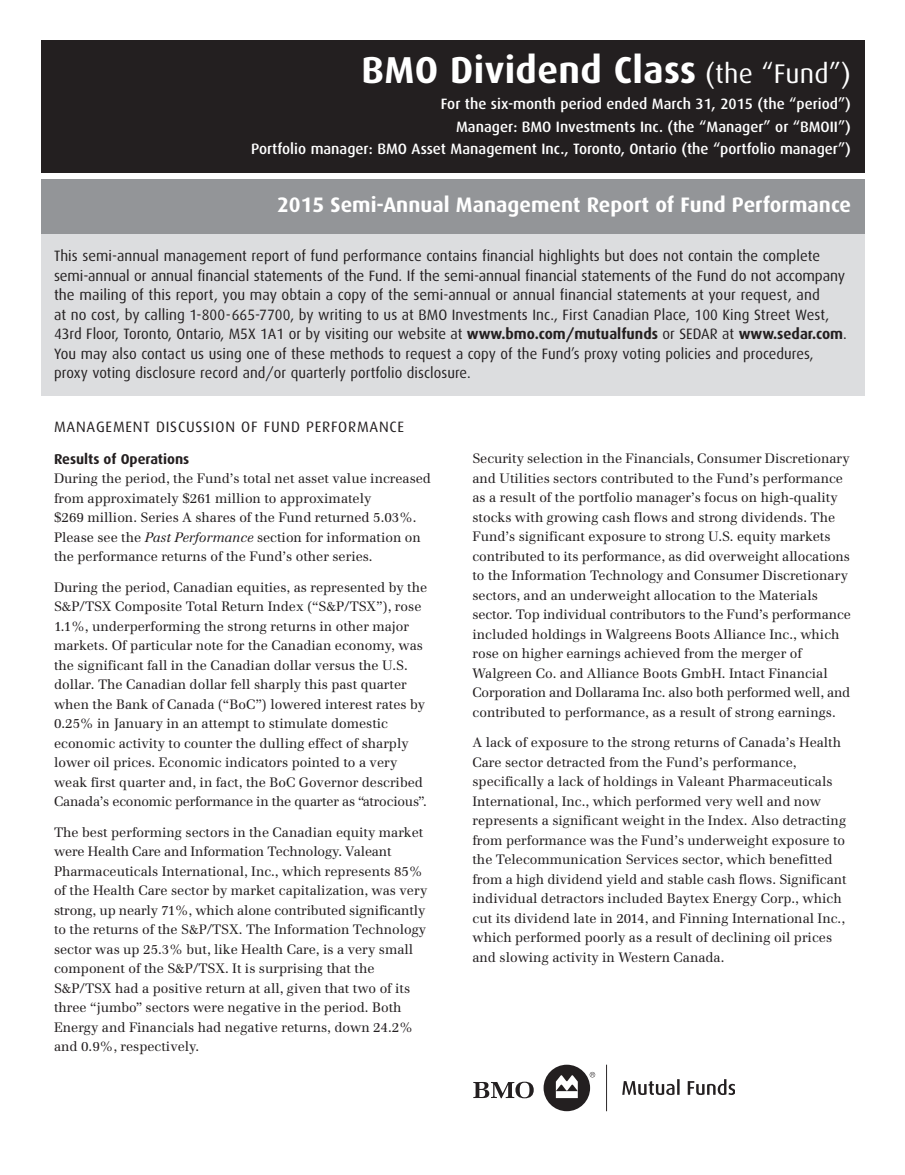
<style>
.page{position:relative;width:905px;height:1175px;background:#fff}
.page>*{position:absolute;margin:0;border:0;box-sizing:border-box;transform-origin:0 0}
.t1{font:700 37.5px "Dax";letter-spacing:.01em;color:#fff}
.t2{font:700 21px "Dax";color:#fff}
.t3{font:15px/19.5px "Dax";letter-spacing:.005em;color:#231f20}
.t4{font:500 15px/22.5px "Dax";color:#fff;text-align:right}
.t5{font:15px "Dax";letter-spacing:.05em;color:#231f20}
.t6{font:700 14.25px "Dax";color:#231f20}
.t7{font:13.5px/19.5px "Emona";color:#231f20}
.s1{font-weight:400;font-size:27px}
.s2{font-weight:700}
.s3{font-style:italic}
</style>
<div class="page">
<div style="left:40px;top:40px;width:824px;height:133px;background:#231f20"></div>
<div style="left:40px;top:233px;width:824px;height:162px;background:#dcdddf"></div>
<div style="left:40px;top:179px;width:824px;height:54px;background:#939598"></div>
<svg style="left:687px;top:1079px;width:47px;height:16px"></svg>
<svg style="left:473px;top:1081px;width:60px;height:17px"></svg>
<svg style="left:606px;top:1064px;width:1px;height:47px"></svg>
<svg style="left:543px;top:1064px;width:52px;height:47px"></svg>
<svg style="left:622px;top:1079px;width:57px;height:16px"></svg>
<h1 class="t1" style="left:361px;top:53px;width:491px">BMO Dividend Class <span class="s1">(the “Fund”)</span></h1>
<p class="t4" style="left:251px;top:94px;width:601px">For the six-month period ended March 31, 2015 (the “period”)<br>Manager: BMO Investments Inc. (the “Manager” or “BMOII”)<br>Portfolio manager: BMO Asset Management Inc., Toronto, Ontario (the “portfolio manager”)</p>
<h2 class="t2" style="left:277px;top:196px;width:575px">2015 Semi-Annual Management Report of Fund Performance</h2>
<p class="t3" style="left:54px;top:247px;width:794px">This semi-annual management report of fund performance contains financial highlights but does not contain the complete semi-annual or annual financial statements of the Fund. If the semi-annual financial statements of the Fund do not accompany the mailing of this report, you may obtain a copy of the semi-annual or annual financial statements at your request, and<br>at no cost, by calling 1-800-665-7700, by writing to us at BMO Investments Inc., First Canadian Place, 100 King Street West, 43rd Floor, Toronto, Ontario, M5X 1A1 or by visiting our website at <span class="s2">www.bmo.com/mutualfunds</span> or SEDAR at <span class="s2">www.sedar.com</span>.<br>You may also contact us using one of these methods to request a copy of the Fund’s proxy voting policies and procedures, proxy voting disclosure record and/or quarterly portfolio disclosure.</p>
<p class="t5" style="left:54px;top:420px;width:352px">MANAGEMENT DISCUSSION OF FUND PERFORMANCE</p>
<p class="t6" style="left:54px;top:452px;width:137px">Results of Operations</p>
<p class="t7" style="left:54px;top:470px;width:378px">During the period, the Fund’s total net asset value increased from approximately $261 million to approximately<br>$269 million. Series A shares of the Fund returned 5.03%.<br>Please see the <span class="s3">Past Performance</span> section for information on the performance returns of the Fund’s other series.</p>
<p class="t7" style="left:54px;top:578px;width:375px">During the period, Canadian equities, as represented by the S&amp;P/TSX Composite Total Return Index (“S&amp;P/TSX”), rose 1.1%, underperforming the strong returns in other major markets. Of particular note for the Canadian economy, was the significant fall in the Canadian dollar versus the U.S. dollar. The Canadian dollar fell sharply this past quarter when the Bank of Canada (“BoC”) lowered interest rates by 0.25% in January in an attempt to stimulate domestic economic activity to counter the dulling effect of sharply lower oil prices. Economic indicators pointed to a very weak first quarter and, in fact, the BoC Governor described Canada’s economic performance in the quarter as “atrocious”.</p>
<p class="t7" style="left:54px;top:823px;width:375px">The best performing sectors in the Canadian equity market were Health Care and Information Technology. Valeant Pharmaceuticals International, Inc., which represents 85% of the Health Care sector by market capitalization, was very strong, up nearly 71%, which alone contributed significantly to the returns of the S&amp;P/TSX. The Information Technology sector was up 25.3% but, like Health Care, is a very small component of the S&amp;P/TSX. It is surprising that the S&amp;P/TSX had a positive return at all, given that two of its three “jumbo” sectors were negative in the period. Both Energy and Financials had negative returns, down 24.2% and 0.9%, respectively.</p>
<p class="t7" style="left:472px;top:450px;width:380px">Security selection in the Financials, Consumer Discretionary and Utilities sectors contributed to the Fund’s performance as a result of the portfolio manager’s focus on high-quality stocks with growing cash flows and strong dividends. The Fund’s significant exposure to strong U.S. equity markets contributed to its performance, as did overweight allocations to the Information Technology and Consumer Discretionary sectors, and an underweight allocation to the Materials sector. Top individual contributors to the Fund’s performance included holdings in Walgreens Boots Alliance Inc., which rose on higher earnings achieved from the merger of Walgreen Co. and Alliance Boots GmbH. Intact Financial Corporation and Dollarama Inc. also both performed well, and contributed to performance, as a result of strong earnings.</p>
<p class="t7" style="left:472px;top:734px;width:375px">A lack of exposure to the strong returns of Canada’s Health Care sector detracted from the Fund’s performance, specifically a lack of holdings in Valeant Pharmaceuticals International, Inc., which performed very well and now represents a significant weight in the Index. Also detracting from performance was the Fund’s underweight exposure to the Telecommunication Services sector, which benefitted from a high dividend yield and stable cash flows. Significant individual detractors included Baytex Energy Corp., which cut its dividend late in 2014, and Finning International Inc., which performed poorly as a result of declining oil prices and slowing activity in Western Canada.</p>
</div>
